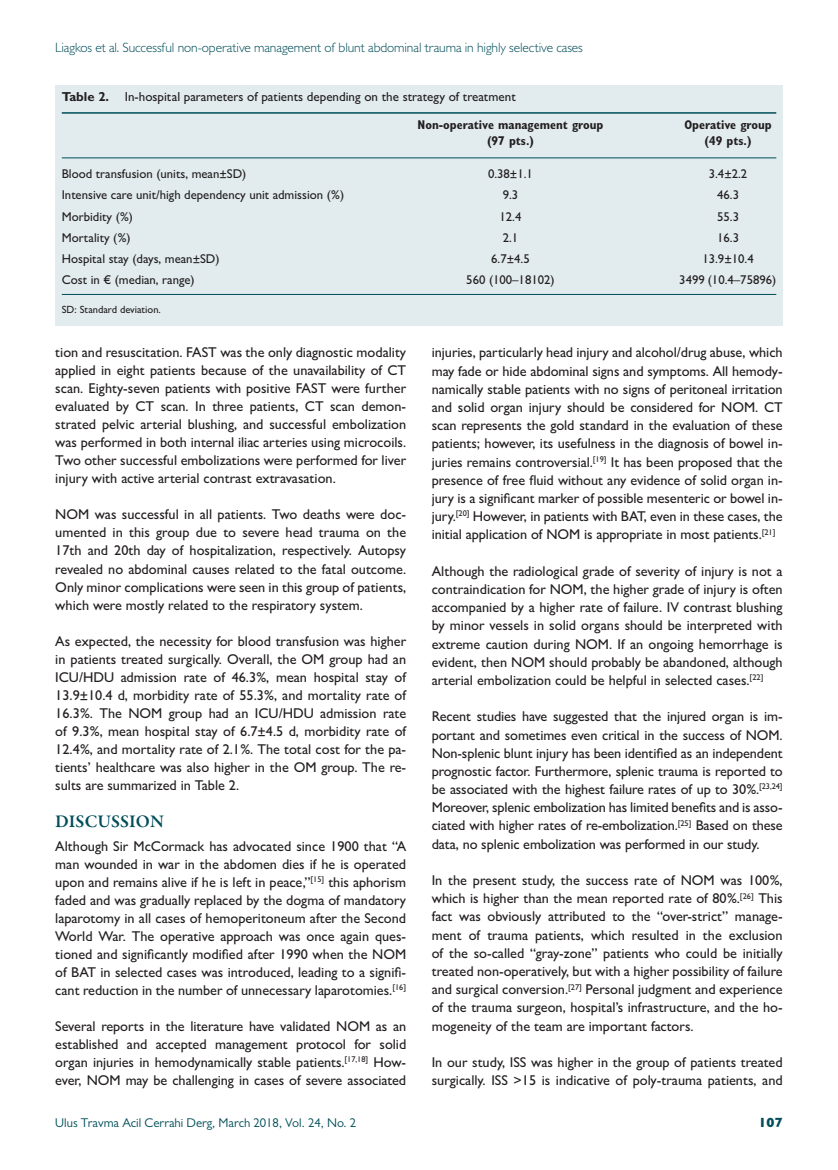
<style>
.page{position:relative;width:838px;height:1170px;background:#fff}
.page>*{position:absolute;margin:0;border:0;box-sizing:border-box;transform-origin:0 0}
._06__TRV_YAZI_ICI_AN{font:600 18px "Garamond Premr Pro";color:#004e59}
._07__TRV_YAZI_METNI{font:500 14.25px/18.1px "Gill Sans MT Pro";color:#231f20;text-align:justify}
.t1{font:300 13.5px "Gill Sans MT Pro";letter-spacing:-.005em;color:#004e59}
.t2{font:800 13.5px "Gill Sans MT Pro";color:#004e59}
.t3{font:500 13.05px "Gill Sans MT Pro";color:#231f20}
.TRV_TABLO_SATIRLARI{font:500 12.75px "Gill Sans MT Pro";color:#231f20}
._15__TRV_TABLO_VERI{font:700 condensed 12.75px "Gill Sans MT Pro";color:#231f20}
.t4{font:12.75px "Gill Sans MT Pro";color:#004e59}
.TRV_TABLO_SATIRLARI-2{font:500 10.5px "Gill Sans MT Pro";color:#231f20}
.s1{font-weight:700}
</style>
<div class="page">
<div style="left:55px;top:85px;width:727px;height:240px;background:#e2ecef"></div>
<hr style="left:62px;top:112px;width:714px;height:2px;background:#004e59">
<hr style="left:62px;top:157px;width:714px;height:1px;background:#004e59">
<hr style="left:62px;top:294px;width:714px;height:1px;background:#004e59">
<p class="t1" style="left:55px;top:39px;width:529px">Liagkos et al. Successful non-operative management of blunt abdominal trauma in highly selective cases</p>
<p class="t3" style="left:62px;top:89px;width:455px"><span class="s1">Table 2.</span> In-hospital parameters of patients depending on the strategy of treatment</p>
<p class="_15__TRV_TABLO_VERI" style="left:417px;top:117px;width:187px">Non-operative management group</p>
<p class="_15__TRV_TABLO_VERI" style="left:684px;top:117px;width:89px">Operative group</p>
<p class="_15__TRV_TABLO_VERI" style="left:487px;top:133px;width:48px">(97 pts.)</p>
<p class="_15__TRV_TABLO_VERI" style="left:704px;top:133px;width:48px">(49 pts.)</p>
<p class="TRV_TABLO_SATIRLARI" style="left:62px;top:167px;width:186px">Blood transfusion (units, mean±SD)</p>
<p class="TRV_TABLO_SATIRLARI" style="left:488px;top:167px;width:46px">0.38±1.1</p>
<p class="TRV_TABLO_SATIRLARI" style="left:709px;top:167px;width:40px">3.4±2.2</p>
<p class="TRV_TABLO_SATIRLARI" style="left:62px;top:188px;width:284px">Intensive care unit/high dependency unit admission (%)</p>
<p class="TRV_TABLO_SATIRLARI" style="left:503px;top:188px;width:17px">9.3</p>
<p class="TRV_TABLO_SATIRLARI" style="left:717px;top:188px;width:23px">46.3</p>
<p class="TRV_TABLO_SATIRLARI" style="left:62px;top:209px;width:73px">Morbidity (%)</p>
<p class="TRV_TABLO_SATIRLARI" style="left:499px;top:209px;width:23px">12.4</p>
<p class="TRV_TABLO_SATIRLARI" style="left:717px;top:209px;width:23px">55.3</p>
<p class="TRV_TABLO_SATIRLARI" style="left:62px;top:230px;width:70px">Mortality (%)</p>
<p class="TRV_TABLO_SATIRLARI" style="left:503px;top:230px;width:17px">2.1</p>
<p class="TRV_TABLO_SATIRLARI" style="left:717px;top:230px;width:23px">16.3</p>
<p class="TRV_TABLO_SATIRLARI" style="left:62px;top:251px;width:159px">Hospital stay (days, mean±SD)</p>
<p class="TRV_TABLO_SATIRLARI" style="left:491px;top:251px;width:40px">6.7±4.5</p>
<p class="TRV_TABLO_SATIRLARI" style="left:702px;top:251px;width:53px">13.9±10.4</p>
<p class="TRV_TABLO_SATIRLARI" style="left:62px;top:272px;width:134px">Cost in € (median, range)</p>
<p class="TRV_TABLO_SATIRLARI" style="left:466px;top:272px;width:90px">560 (100–18102)</p>
<p class="TRV_TABLO_SATIRLARI" style="left:679px;top:272px;width:98px">3499 (10.4–75896)</p>
<p class="TRV_TABLO_SATIRLARI-2" style="left:62px;top:303px;width:101px">SD: Standard deviation.</p>
<p class="_07__TRV_YAZI_METNI" style="left:55px;top:343px;width:352px">tion and resuscitation. FAST was the only diagnostic modality applied in eight patients because of the unavailability of CT scan. Eighty-seven patients with positive FAST were further evaluated by CT scan. In three patients, CT scan demon&shy;strated pelvic arterial blushing, and successful embolization was performed in both internal iliac arteries using microcoils.<br>Two other successful embolizations were performed for liver injury with active arterial contrast extravasation.</p>
<p class="_07__TRV_YAZI_METNI" style="left:55px;top:505px;width:352px">NOM was successful in all patients. Two deaths were doc&shy;umented in this group due to severe head trauma on the 17th and 20th day of hospitalization, respectively. Autopsy revealed no abdominal causes related to the fatal outcome.<br>Only minor complications were seen in this group of patients, which were mostly related to the respiratory system.</p>
<p class="_07__TRV_YAZI_METNI" style="left:55px;top:631px;width:352px">As expected, the necessity for blood transfusion was higher in patients treated surgically. Overall, the OM group had an ICU/HDU admission rate of 46.3%, mean hospital stay of 13.9±10.4 d, morbidity rate of 55.3%, and mortality rate of 16.3%. The NOM group had an ICU/HDU admission rate of 9.3%, mean hospital stay of 6.7±4.5 d, morbidity rate of 12.4%, and mortality rate of 2.1%. The total cost for the pa&shy;tients’ healthcare was also higher in the OM group. The re&shy;sults are summarized in Table 2.</p>
<p class="_06__TRV_YAZI_ICI_AN" style="left:55px;top:810px;width:110px">DISCUSSION</p>
<p class="_07__TRV_YAZI_METNI" style="left:55px;top:837px;width:352px">Although Sir McCormack has advocated since 1900 that “A man wounded in war in the abdomen dies if he is operated upon and remains alive if he is left in peace,”<sup>[15]</sup> this aphorism faded and was gradually replaced by the dogma of mandatory laparotomy in all cases of hemoperitoneum after the Second World War. The operative approach was once again ques&shy;tioned and significantly modified after 1990 when the NOM of BAT in selected cases was introduced, leading to a signifi&shy;cant reduction in the number of unnecessary laparotomies.<sup>[16]</sup></p>
<p class="_07__TRV_YAZI_METNI" style="left:55px;top:1017px;width:352px">Several reports in the literature have validated NOM as an established and accepted management protocol for solid organ injuries in hemodynamically stable patients.<sup>[17,18]</sup> How&shy;ever, NOM may be challenging in cases of severe associated</p>
<p class="_07__TRV_YAZI_METNI" style="left:432px;top:343px;width:352px">injuries, particularly head injury and alcohol/drug abuse, which may fade or hide abdominal signs and symptoms. All hemody&shy;namically stable patients with no signs of peritoneal irritation and solid organ injury should be considered for NOM. CT scan represents the gold standard in the evaluation of these patients; however, its usefulness in the diagnosis of bowel in&shy;juries remains controversial.<sup>[19]</sup> It has been proposed that the presence of free fluid without any evidence of solid organ in&shy;jury is a significant marker of possible mesenteric or bowel in&shy;jury.<sup>[20]</sup> However, in patients with BAT, even in these cases, the initial application of NOM is appropriate in most patients.<sup>[21]</sup></p>
<p class="_07__TRV_YAZI_METNI" style="left:432px;top:561px;width:352px">Although the radiological grade of severity of injury is not a contraindication for NOM, the higher grade of injury is often accompanied by a higher rate of failure. IV contrast blushing by minor vessels in solid organs should be interpreted with extreme caution during NOM. If an ongoing hemorrhage is evident, then NOM should probably be abandoned, although arterial embolization could be helpful in selected cases.<sup>[22]</sup></p>
<p class="_07__TRV_YAZI_METNI" style="left:432px;top:707px;width:352px">Recent studies have suggested that the injured organ is im&shy;portant and sometimes even critical in the success of NOM.<br>Non-splenic blunt injury has been identified as an independent prognostic factor. Furthermore, splenic trauma is reported to be associated with the highest failure rates of up to 30%.<sup>[23,24] </sup>Moreover, splenic embolization has limited benefits and is asso&shy;ciated with higher rates of re-embolization.<sup>[25]</sup> Based on these data, no splenic embolization was performed in our study.</p>
<p class="_07__TRV_YAZI_METNI" style="left:432px;top:871px;width:352px">In the present study, the success rate of NOM was 100%, which is higher than the mean reported rate of 80%.<sup>[26]</sup> This fact was obviously attributed to the “over-strict” manage&shy;ment of trauma patients, which resulted in the exclusion of the so-called “gray-zone” patients who could be initially treated non-operatively, but with a higher possibility of failure and surgical conversion.<sup>[27]</sup> Personal judgment and experience of the trauma surgeon, hospital’s infrastructure, and the ho&shy;mogeneity of the team are important factors.</p>
<p class="_07__TRV_YAZI_METNI" style="left:432px;top:1052px;width:352px">In our study, ISS was higher in the group of patients treated surgically. ISS &gt;15 is indicative of poly-trauma patients, and</p>
<p class="t4" style="left:55px;top:1115px;width:302px">Ulus Travma Acil Cerrahi Derg, March 2018, Vol. 24, No. 2</p>
<p class="t2" style="left:758px;top:1114px;width:26px">107</p>
</div>
